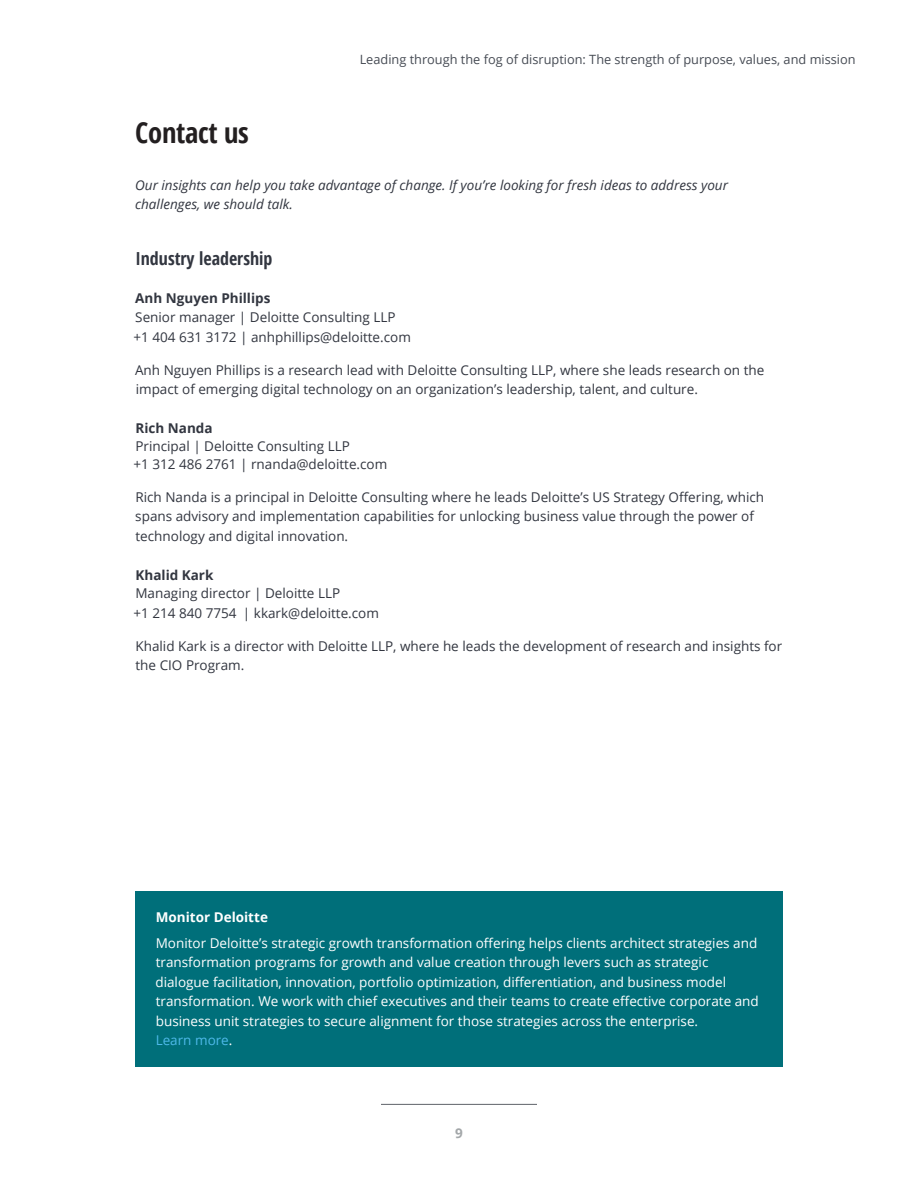
<style>
.page{position:relative;width:918px;height:1188px;background:#fff}
.page>*{position:absolute;margin:0;border:0;box-sizing:border-box;transform-origin:0 0}
.t1{font:700 28.5px "Open Sans Condensed";letter-spacing:-.01em;color:#231f20}
.t2{font:700 18px "Open Sans Condensed";color:#323640}
.t3{font:13.5px/19.5px "Open Sans";color:#323640}
.t4{font:13.5px/19.5px "Open Sans";color:#fff}
.t5{font:italic 13.5px/19.5px "Open Sans";color:#323640}
.t6{font:700 13.5px "Open Sans";color:#323640}
.t7{font:700 13.5px "Open Sans";color:#fff}
.t8{font:700 13.5px "Open Sans";color:#a3a7a9}
.t9{font:12.75px "Open Sans";color:#464b54}
.s1{color:#4eb9e9}
</style>
<div class="page">
<hr style="left:381px;top:1104px;width:156px;height:1px;background:#5f6369">
<div style="left:135px;top:891px;width:648px;height:175px;background:#006f7a"></div>
<p class="t9" style="left:360px;top:50px;width:497px">Leading through the fog of disruption: The strength of purpose, values, and mission</p>
<h1 class="t1" style="left:135px;top:113px;width:115px">Contact us</h1>
<p class="t5" style="left:135px;top:175px;width:594px">Our insights can help you take advantage of change. If you’re looking for fresh ideas to address your challenges, we should talk.</p>
<h2 class="t2" style="left:135px;top:246px;width:139px">Industry leadership</h2>
<p class="t6" style="left:135px;top:288px;width:137px">Anh Nguyen Phillips</p>
<p class="t3" style="left:133px;top:307px;width:279px">Senior manager | Deloitte Consulting LLP +1 404 631 3172 | anhphillips@deloitte.com</p>
<p class="t3" style="left:135px;top:360px;width:631px">Anh Nguyen Phillips is a research lead with Deloitte Consulting LLP, where she leads research on the impact of emerging digital technology on an organization’s leadership, talent, and culture.</p>
<p class="t6" style="left:136px;top:418px;width:79px">Rich Nanda</p>
<p class="t3" style="left:133px;top:436px;width:255px;line-height:18px">Principal | Deloitte Consulting LLP<br>+1 312 486 2761 | rnanda@deloitte.com</p>
<p class="t3" style="left:135px;top:487px;width:630px">Rich Nanda is a principal in Deloitte Consulting where he leads Deloitte’s US Strategy Offering, which spans advisory and implementation capabilities for unlocking business value through the power of technology and digital innovation.</p>
<p class="t6" style="left:136px;top:566px;width:79px">Khalid Kark</p>
<p class="t3" style="left:133px;top:583px;width:247px">Managing director | Deloitte LLP<br>+1 214 840 7754 | kkark@deloitte.com</p>
<p class="t3" style="left:135px;top:636px;width:648px">Khalid Kark is a director with Deloitte LLP, where he leads the development of research and insights for the CIO Program.</p>
<p class="t7" style="left:156px;top:907px;width:114px">Monitor Deloitte</p>
<p class="t4" style="left:155px;top:933px;width:605px">Monitor Deloitte’s strategic growth transformation offering helps clients architect strategies and transformation programs for growth and value creation through levers such as strategic dialogue facilitation, innovation, portfolio optimization, differentiation, and business model transformation. We work with chief executives and their teams to create effective corporate and business unit strategies to secure alignment for those strategies across the enterprise.<br><span class="s1">Learn more</span>.</p>
<p class="t8" style="left:455px;top:1123px;width:9px">9</p>
</div>
